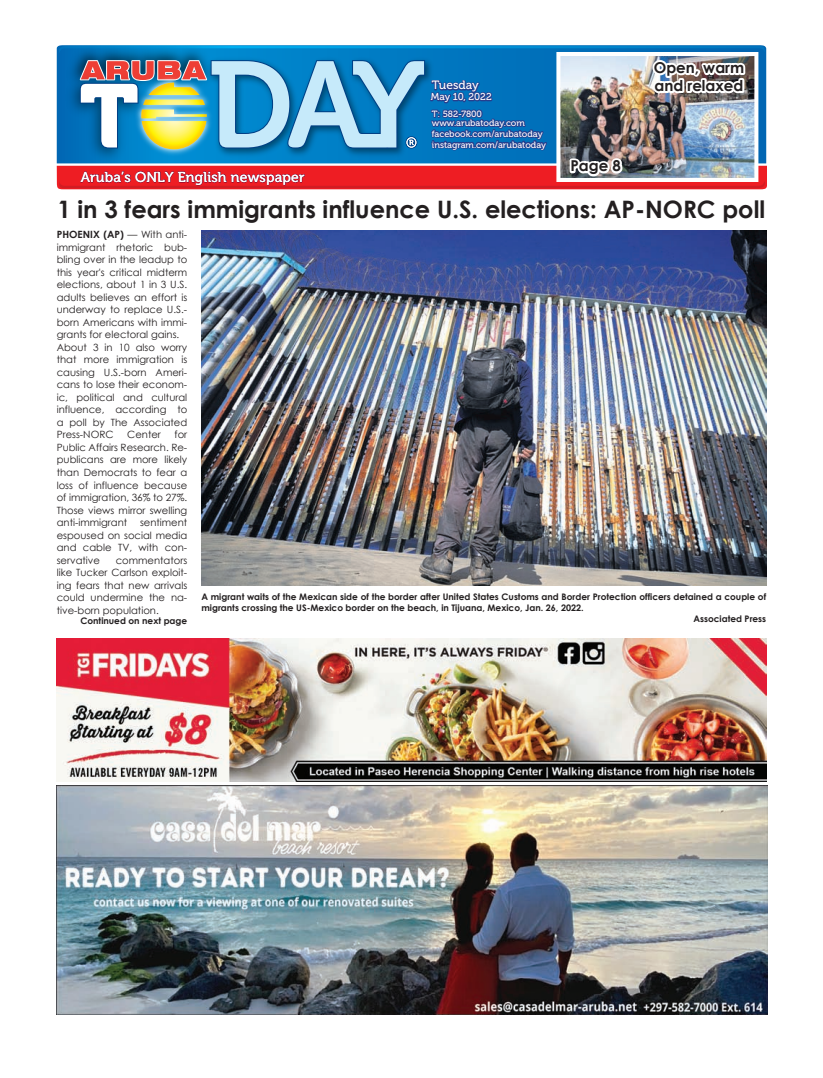
<style>
.page{position:relative;width:823px;height:1078px;background:#fff}
.page>*{position:absolute;margin:0;border:0;box-sizing:border-box;transform-origin:0 0}
.t1{font:700 24px "Century Gothic";color:#231f20}
.t2{font:700 15px/18px "Century Gothic";color:#231f20}
.t3{font:14.3px "Museo 500";letter-spacing:.015em;color:#fff}
.t4{font:12px "Museo 500";color:#fff}
.t5{font:10px/12.5px "Century Gothic";color:#231f20;text-align:justify}
.t6{font:10px "Museo 500";letter-spacing:-.01em;color:#fff}
.t7{font:700 9px "Century Gothic";color:#231f20}
.t8{font:9px/9px "Museo 500";color:#fff}
.s1{font-weight:700}
</style>
<div class="page">
<img style="left:62px;top:45px;width:157px;height:1px">
<img style="left:201px;top:231px;width:564px;height:354px">
<img style="left:57px;top:785px;width:710px;height:228px">
<img style="left:56px;top:638px;width:710px;height:143px">
<img style="left:56px;top:46px;width:709px;height:143px">
<h3 class="t3" style="left:81px;top:169px;width:225px">Aruba’s ONLY English newspaper</h3>
<p class="t4" style="left:431px;top:79px;width:48px">Tuesday</p>
<p class="t8" style="left:431px;top:109px;width:94px">T: 582-7800 www.arubatoday.com</p>
<p class="t8" style="left:431px;top:128px;width:116px;line-height:10.8px">facebook.com/arubatoday instagram.com/arubatoday</p>
<p class="t6" style="left:430px;top:91px;width:62px">May 10, 2022</p>
<h2 class="t2" style="left:570px;top:156px;width:52px">Page 8</h2>
<h2 class="t2" style="left:653px;top:58px;width:92px">Open, warm and relaxed</h2>
<h1 class="t1" style="left:57px;top:191px;width:709px">1 in 3 fears immigrants influence U.S. elections: AP-NORC poll</h1>
<p class="t5" style="left:57px;top:228px;width:132px;text-align:left"><span class="s1">PHOENIX (AP)</span> — With anti&shy;immigrant rhetoric bub&shy;bling over in the leadup to this year's critical midterm elections, about 1 in 3 U.S. adults believes an effort is underway to replace U.S.- born Americans with immi&shy;grants for electoral gains.<br>About 3 in 10 also worry that more immigration is causing U.S.-born Ameri&shy;cans to lose their econom&shy;ic, political and cultural influence, according to a poll by The Associated<br>Press-NORC</p>
<p class="t5" style="left:57px;top:428px;width:132px;text-indent:118px">for Public Affairs Research. Re&shy;publicans are more likely than Democrats to fear a loss of influence because of immigration, 36% to 27%.<br>Those views mirror swelling anti-immigrant</p>
<p class="t5" style="left:127px;top:428px;width:35px">Center</p>
<p class="t5" style="left:57px;top:516px;width:132px;text-indent:83px">sentiment espoused on social media and cable TV, with con&shy;servative</p>
<p class="t5" style="left:57px;top:553px;width:132px;text-indent:59px">commentators like Tucker Carlson exploit&shy;ing fears that new arrivals could undermine the na&shy;tive-born population.</p>
<p class="t7" style="left:80px;top:614px;width:108px">Continued on next page</p>
<p class="t7" style="left:201px;top:590px;width:566px">A migrant waits of the Mexican side of the border after United States Customs and Border Protection officers detained a couple of</p>
<p class="t7" style="left:201px;top:601px;width:383px">migrants crossing the US-Mexico border on the beach, in Tijuana, Mexico, Jan. 26, 2022.</p>
<p class="t7" style="left:693px;top:611px;width:74px">Associated Press</p>
</div>
